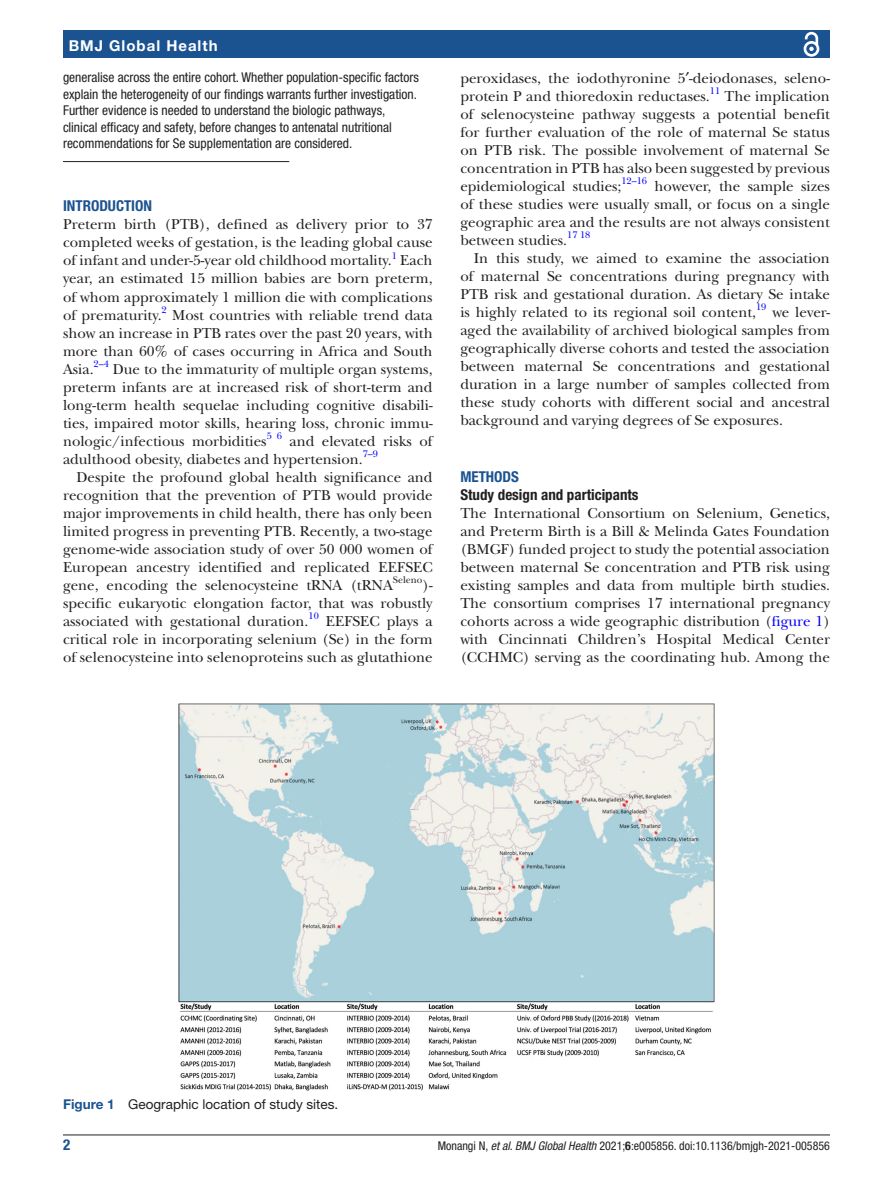
<style>
.page{position:relative;width:893px;height:1191px;background:#fff}
.page>*{position:absolute;margin:0;border:0;box-sizing:border-box;transform-origin:0 0}
.t1{font:15px/18px "New Baskerville";color:#231f20;text-align:justify}
.t2{font:700 condensed 15px "Helvetica Neue LT Std";color:#231f20}
.t3{font:700 condensed 15px "Helvetica Neue LT Std";color:#1b5391}
.t4{font:700 15px "Helvetica Neue LT Std";letter-spacing:.065em;color:#fff}
.t5{font:condensed 13.5px/16.5px "Helvetica Neue LT Std";color:#231f20}
.t6{font:13.5px "Helvetica Neue LT Std";color:#231f20}
.t7{font:condensed 12px "Helvetica Neue LT Std";color:#231f20}
.t8{font:9.9px "New Baskerville";color:#00f}
.t9{font:9.9px "New Baskerville";color:#231f20}
.s1{color:#00f}
.s2{font-weight:700;color:#1b5391}
.s3{font-style:italic}
.s4{font-weight:700}
</style>
<div class="page">
<hr style="left:63px;top:1134px;width:767px;height:1px;background:#231f20">
<div style="left:63px;top:31px;width:767px;height:27px;background:#1b5391"></div>
<svg style="left:803px;top:31px;width:17px;height:26px"></svg>
<hr style="left:63px;top:161px;width:226px;height:1px;background:#231f20">
<img style="left:178px;top:703px;width:537px;height:388px">
<p class="t4" style="left:69px;top:36px;width:150px">BMJ Global Health</p>
<p class="t5" style="left:63px;top:69px;width:357px">generalise across the entire cohort. Whether population-specific factors explain the heterogeneity of our findings warrants further investigation.<br>Further evidence is needed to understand the biologic pathways, clinical efficacy and safety, before changes to antenatal nutritional recommendations for Se supplementation are considered.</p>
<p class="t3" style="left:63px;top:197px;width:91px">INTRODUCTION</p>
<p class="t1" style="left:63px;top:216px;width:371px">Preterm birth (PTB), defined as delivery prior to 37 completed weeks of gestation, is the leading global cause of infant and under-5-year old childhood mortality.</p>
<p class="t8" style="left:392px;top:250px;width:7px">1</p>
<p class="t1" style="left:63px;top:252px;width:371px;text-indent:337px">Each year, an estimated 15 million babies are born preterm, of whom approximately 1 million die with complications of prematurity.</p>
<p class="t8" style="left:162px;top:304px;width:7px">2</p>
<p class="t1" style="left:63px;top:306px;width:371px;text-indent:109px">Most countries with reliable trend data show an increase in PTB rates over the past 20 years, with more than 60% of cases occurring in Africa and South Asia.</p>
<p class="t8" style="left:94px;top:358px;width:17px">2–4</p>
<p class="t1" style="left:63px;top:360px;width:371px;text-indent:50px">Due to the immaturity of multiple organ systems, preterm infants are at increased risk of short-term and long-term health sequelae including cognitive disabili&shy;ties, impaired motor skills, hearing loss, chronic immu&shy;nologic/infectious morbidities</p>
<p class="t8" style="left:267px;top:430px;width:17px">5 6</p>
<p class="t1" style="left:63px;top:432px;width:371px;text-indent:226px">and elevated risks of adulthood obesity, diabetes and hypertension.</p>
<p class="t8" style="left:363px;top:448px;width:17px">7–9</p>
<p class="t1" style="left:63px;top:468px;width:371px;text-indent:14px">Despite the profound global health significance and recognition that the prevention of PTB would provide major improvements in child health, there has only been limited progress in preventing PTB. Recently, a two-stage genome-wide association study of over 50 000 women of European ancestry identified and replicated EEFSEC gene, encoding the selenocysteine tRNA (tRNA</p>
<p class="t9" style="left:393px;top:574px;width:31px">Seleno</p>
<p class="t1" style="left:63px;top:576px;width:371px;text-indent:359px">)- specific eukaryotic elongation factor, that was robustly associated with gestational duration.</p>
<p class="t8" style="left:308px;top:610px;width:12px">10</p>
<p class="t1" style="left:63px;top:612px;width:371px;text-indent:263px">EEFSEC plays a critical role in incorporating selenium (Se) in the form of selenocysteine into selenoproteins such as glutathione</p>
<p class="t1" style="left:460px;top:69px;width:371px">peroxidases, the iodothyronine 5 -deiodonases, seleno&shy;protein P and thioredoxin reductases.<sup>11</sup> The implication of selenocysteine pathway suggests a potential benefit for further evaluation of the role of maternal Se status on PTB risk. The possible involvement of maternal Se concentration in PTB has also been suggested by previous epidemiological studies;</p>
<p class="t8" style="left:621px;top:175px;width:27px">12–16</p>
<p class="t1" style="left:460px;top:177px;width:371px;text-indent:194px">however, the sample sizes of these studies were usually small, or focus on a single geographic area and the results are not always consistent between studies.</p>
<p class="t8" style="left:567px;top:229px;width:25px">17 18</p>
<p class="t1" style="left:460px;top:249px;width:371px;text-indent:14px">In this study, we aimed to examine the association of maternal Se concentrations during pregnancy with PTB risk and gestational duration. As dietary Se intake is highly related to its regional soil content,</p>
<p class="t8" style="left:756px;top:301px;width:12px">19</p>
<p class="t1" style="left:460px;top:303px;width:371px;text-indent:312px">we lever&shy;aged the availability of archived biological samples from geographically diverse cohorts and tested the association between maternal Se concentrations and gestational duration in a large number of samples collected from these study cohorts with different social and ancestral background and varying degrees of Se exposures.</p>
<p class="t3" style="left:460px;top:467px;width:60px">METHODS</p>
<p class="t2" style="left:460px;top:485px;width:180px">Study design and participants</p>
<p class="t1" style="left:460px;top:504px;width:371px">The International Consortium on Selenium, Genetics, and Preterm Birth is a Bill &amp; Melinda Gates Foundation (BMGF) funded project to study the potential association between maternal Se concentration and PTB risk using existing samples and data from multiple birth studies.<br>The consortium comprises 17 international pregnancy cohorts across a wide geographic distribution (<span class="s1">figure 1</span>) with Cincinnati Children’s Hospital Medical Center (CCHMC) serving as the coordinating hub. Among the</p>
<p class="t6" style="left:63px;top:1096px;width:277px"><span class="s2">Figure 1</span> Geographic location of study sites.</p>
<p class="t3" style="left:63px;top:1135px;width:9px">2</p>
<p class="t7" style="left:438px;top:1138px;width:394px">Monangi N, <span class="s3">et al</span>. <span class="s3">BMJ Global Health</span> 2021;<span class="s4">6</span>:e005856. doi:10.1136/bmjgh-2021-005856</p>
</div>
